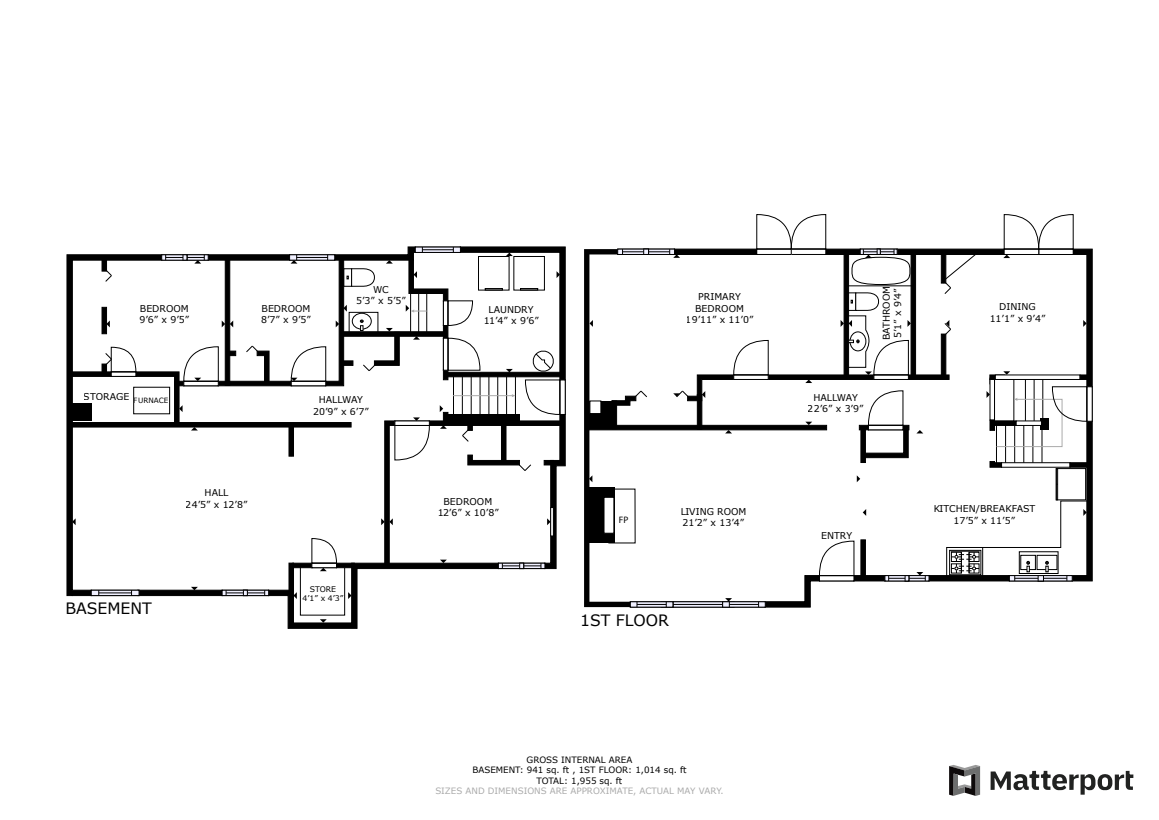
<style>
.page{position:relative;width:1159px;height:820px;background:#fff}
.page>*{position:absolute;margin:0;border:0;box-sizing:border-box;transform-origin:0 0}
.t1{font:15.68px "Verdana";color:#000}
.t2{font:9.4px/11.3px "Verdana";color:#000;text-align:center}
.t3{font:9.4px "Myriad Pro";color:#000}
.t4{font:8.72px/10.5px "Verdana";color:#000;text-align:center}
.t5{font:8.72px "Verdana";color:#aaa}
.t6{font:7.72px/9.3px "Verdana";color:#000;text-align:center}
.t7{font:7.24px "Verdana";color:#000}
</style>
<div class="page">
<svg style="left:990px;top:770px;width:143px;height:24px"></svg>
<svg style="left:949px;top:765px;width:31px;height:30px"></svg>
<svg style="left:67px;top:247px;width:498px;height:381px"></svg>
<div style="left:133px;top:387px;width:37px;height:27px;border:1px solid #000"></div>
<div style="left:896px;top:249px;width:108px;height:5px;background:#000"></div>
<div style="left:928px;top:575px;width:81px;height:5px;background:#000"></div>
<svg style="left:941px;top:334px;width:3px;height:40px"></svg>
<svg style="left:941px;top:252px;width:3px;height:31px"></svg>
<svg style="left:926px;top:374px;width:18px;height:5px"></svg>
<svg style="left:926px;top:575px;width:3px;height:6px"></svg>
<svg style="left:584px;top:214px;width:342px;height:393px"></svg>
<svg style="left:944px;top:214px;width:148px;height:367px"></svg>
<div style="left:585px;top:400px;width:30px;height:27px;background:#000"></div>
<div style="left:589px;top:400px;width:12px;height:13px;background:#fff;border:1px solid #000"></div>
<p class="t2" style="left:139px;top:302px;width:51px;text-align:left">BEDROOM<br>9’6” x 9’5”</p>
<p class="t2" style="left:261px;top:302px;width:51px;text-align:left">BEDROOM<br>8’7” x 9’5”</p>
<p class="t2" style="left:356px;top:283px;width:51px">WC<br>5’3” x 5’5”</p>
<p class="t2" style="left:84px;top:390px;width:47px">STORAGE</p>
<p class="t7" style="left:134px;top:395px;width:36px">FURNACE</p>
<p class="t2" style="left:313px;top:394px;width:57px">HALLWAY<br>20’9” x 6’7”</p>
<p class="t2" style="left:186px;top:487px;width:63px">HALL<br>24’5” x 12’8”</p>
<h1 class="t1" style="left:65px;top:597px;width:88px">BASEMENT</h1>
<p class="t6" style="left:302px;top:583px;width:42px">STORE<br>4’1” x 4’3”</p>
<p class="t2" style="left:483px;top:304px;width:57px">LAUNDRY<br>11’4” x 9’6”</p>
<p class="t2" style="left:437px;top:495px;width:63px">BEDROOM<br>12’6” x 10’8”</p>
<p class="t2" style="left:685px;top:291px;width:69px">PRIMARY<br>BEDROOM<br>19’11” x 11’0”</p>
<p class="t3" style="left:619px;top:513px;width:11px">FP</p>
<p class="t2" style="left:680px;top:505px;width:68px;text-align:left">LIVING ROOM<br>21’2” x 13’4”</p>
<h1 class="t1" style="left:580px;top:609px;width:90px">1ST FLOOR</h1>
<p class="t4" style="left:472px;top:753px;width:216px">GROSS INTERNAL AREA<br>BASEMENT: 941 sq. ft , 1ST FLOOR: 1,014 sq. ft<br>TOTAL: 1,955 sq. ft</p>
<p class="t5" style="left:435px;top:784px;width:290px">SIZES AND DIMENSIONS ARE APPROXIMATE, ACTUAL MAY VARY.</p>
<p class="t2" style="left:880px;top:340px;width:56px;text-align:left;rotate:-90deg">BATHROOM<br>5’1” x 9’4”</p>
<p class="t2" style="left:807px;top:391px;width:57px">HALLWAY<br>22’6” x 3’9”</p>
<p class="t2" style="left:989px;top:301px;width:57px">DINING<br>11’1” x 9’4”</p>
<p class="t2" style="left:821px;top:529px;width:32px">ENTRY</p>
<p class="t2" style="left:933px;top:503px;width:104px">KITCHEN/BREAKFAST<br>17’5” x 11’5”</p>
</div>
